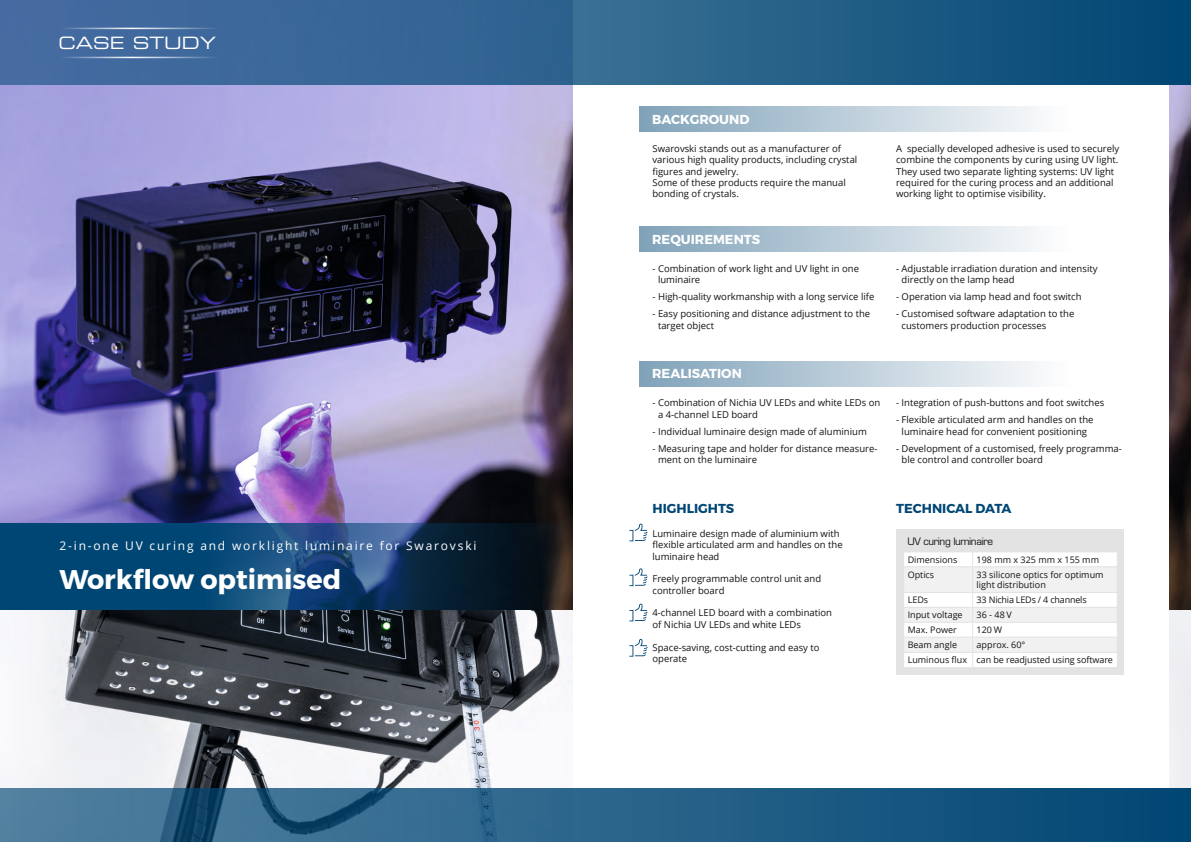
<style>
.page{position:relative;width:1191px;height:842px;background:#fff}
.page>*{position:absolute;margin:0;border:0;box-sizing:border-box;transform-origin:0 0}
.A_Einleitung_Head_D{font:700 27px "Montserrat";color:#fff}
.t1{font:17px "Eurostile LT Std Ex 2";color:#fff}
.A_Einleitung_Head_D-2{font:700 13px "Montserrat";color:#fff}
.A_Einleitung_Head_D-3{font:700 13px "Montserrat";color:#004674}
.A_Einleitung_Head_D-4{font:12px "Open Sans";letter-spacing:.15em;color:#fff}
.A_Einleitung_Head_D-5{font:10px "Eurostile LT Std";letter-spacing:-.04em;color:#131413}
.t2{font:9.5px/11.4px "Open Sans";color:#131413}
.A_Einleitung_Head_D-6{font:9px/10.8px "Open Sans";color:#131413}
.A_Einleitung_Head_D-7{font:9px "Open Sans";letter-spacing:-.02em;color:#131413}
</style>
<div class="page">
<img style="left:0;top:85px;width:573px;height:703px">
<img style="left:1169px;top:85px;width:22px;height:703px">
<div style="left:639px;top:361px;width:452px;height:25px;background:linear-gradient(to right,#80a2b9,#fff)"></div>
<div style="left:639px;top:226px;width:452px;height:26px;background:linear-gradient(to right,#80a2b9,#fff)"></div>
<div style="left:0;top:0;width:1191px;height:85px;background:linear-gradient(to right,#4c71a4,#0b5177)"></div>
<svg style="left:0;top:523px;width:573px;height:86px;background:#0e3d62"></svg>
<hr style="left:59px;top:28px;width:159px;height:1px;background:#fff">
<hr style="left:59px;top:57px;width:159px;height:1px;background:#fff">
<svg style="left:629px;top:524px;width:18px;height:17px"></svg>
<svg style="left:629px;top:568px;width:18px;height:18px"></svg>
<svg style="left:629px;top:604px;width:18px;height:17px"></svg>
<svg style="left:629px;top:639px;width:18px;height:18px"></svg>
<div style="left:896px;top:529px;width:227px;height:146px;background:#e3e3e3"></div>
<svg style="left:904px;top:552px;width:213px;height:115px"></svg>
<div style="left:639px;top:106px;width:452px;height:26px;background:linear-gradient(to right,#80a2b9,#fff)"></div>
<svg style="left:0;top:788px;width:1191px;height:54px;background:#266086"></svg>
<p class="t1" style="left:59px;top:31px;width:159px">CASE STUDY</p>
<p class="A_Einleitung_Head_D-4" style="left:60px;top:537px;width:418px">2-in-one UV curing and worklight luminaire for Swarovski</p>
<p class="A_Einleitung_Head_D" style="left:60px;top:562px;width:283px">Workflow optimised</p>
<p class="A_Einleitung_Head_D-2" style="left:652px;top:111px;width:99px">BACKGROUND</p>
<p class="t2" style="left:652px;top:142px;width:206px">Swarovski stands out as a manufacturer of various high quality products, including crystal figures and jewelry.</p>
<p class="t2" style="left:652px;top:177px;width:195px">Some of these products require the manual bonding of crystals.</p>
<p class="A_Einleitung_Head_D-2" style="left:652px;top:231px;width:109px">REQUIREMENTS</p>
<p class="t2" style="left:658px;top:262px;width:202px;text-indent:-6px">- Combination of work light and UV light in one luminaire</p>
<p class="t2" style="left:652px;top:291px;width:223px">- High-quality workmanship with a long service life</p>
<p class="t2" style="left:658px;top:308px;width:214px;text-indent:-6px">- Easy positioning and distance adjustment to the target object</p>
<p class="A_Einleitung_Head_D-2" style="left:652px;top:366px;width:91px">REALISATION</p>
<p class="t2" style="left:658px;top:397px;width:224px;text-indent:-6px">- Combination of Nichia UV LEDs and white LEDs on a 4-channel LED board</p>
<p class="t2" style="left:652px;top:425px;width:216px">- Individual luminaire design made of aluminium</p>
<p class="t2" style="left:658px;top:442px;width:221px;text-indent:-6px">- Measuring tape and holder for distance measure&shy;ment on the luminaire</p>
<p class="A_Einleitung_Head_D-3" style="left:652px;top:500px;width:83px">HIGHLIGHTS</p>
<p class="t2" style="left:652px;top:527px;width:192px">Luminaire design made of aluminium with flexible articulated arm and handles on the luminaire head</p>
<p class="t2" style="left:652px;top:573px;width:170px">Freely programmable control unit and controller board</p>
<p class="t2" style="left:652px;top:607px;width:181px">4-channel LED board with a combination of Nichia UV LEDs and white LEDs</p>
<p class="t2" style="left:652px;top:641px;width:169px">Space-saving, cost-cutting and easy to operate</p>
<p class="t2" style="left:896px;top:142px;width:225px">A specially developed adhesive is used to securely combine the components by curing using UV light.<br>They used two separate lighting systems: UV light required for the curing process and an additional working light to optimise visibility.</p>
<p class="t2" style="left:901px;top:262px;width:197px;text-indent:-6px">- Adjustable irradiation duration and intensity directly on the lamp head</p>
<p class="t2" style="left:896px;top:291px;width:187px">- Operation via lamp head and foot switch</p>
<p class="t2" style="left:901px;top:308px;width:174px;text-indent:-6px">- Customised software adaptation to the customers production processes</p>
<p class="t2" style="left:896px;top:397px;width:210px">- Integration of push-buttons and foot switches</p>
<p class="t2" style="left:896px;top:414px;width:199px;text-align:center">- Flexible articulated arm and handles on the luminaire head for convenient positioning</p>
<p class="t2" style="left:901px;top:442px;width:222px;text-indent:-6px">- Development of a customised, freely programma&shy;ble control and controller board</p>
<p class="A_Einleitung_Head_D-3" style="left:896px;top:500px;width:117px">TECHNICAL DATA</p>
<p class="A_Einleitung_Head_D-5" style="left:907px;top:535px;width:87px">UV curing luminaire</p>
<p class="A_Einleitung_Head_D-6" style="left:907px;top:554px;width:51px">Dimensions</p>
<p class="A_Einleitung_Head_D-6" style="left:976px;top:554px;width:124px">198 mm x 325 mm x 155 mm</p>
<p class="A_Einleitung_Head_D-6" style="left:907px;top:569px;width:28px">Optics</p>
<p class="A_Einleitung_Head_D-6" style="left:976px;top:569px;width:128px">33 silicone optics for optimum light distribution</p>
<p class="A_Einleitung_Head_D-6" style="left:907px;top:594px;width:22px">LEDs</p>
<p class="A_Einleitung_Head_D-7" style="left:976px;top:594px;width:111px">33 Nichia LEDs / 4 channels</p>
<p class="A_Einleitung_Head_D-6" style="left:907px;top:609px;width:56px">Input voltage</p>
<p class="A_Einleitung_Head_D-6" style="left:976px;top:609px;width:37px">36 - 48 V</p>
<p class="A_Einleitung_Head_D-6" style="left:907px;top:624px;width:51px">Max. Power</p>
<p class="A_Einleitung_Head_D-6" style="left:976px;top:624px;width:27px">120 W</p>
<p class="A_Einleitung_Head_D-6" style="left:907px;top:639px;width:51px">Beam angle</p>
<p class="A_Einleitung_Head_D-6" style="left:976px;top:639px;width:50px">approx. 60°</p>
<p class="A_Einleitung_Head_D-6" style="left:907px;top:654px;width:61px">Luminous flux</p>
<p class="A_Einleitung_Head_D-6" style="left:976px;top:654px;width:138px">can be readjusted using software</p>
</div>
